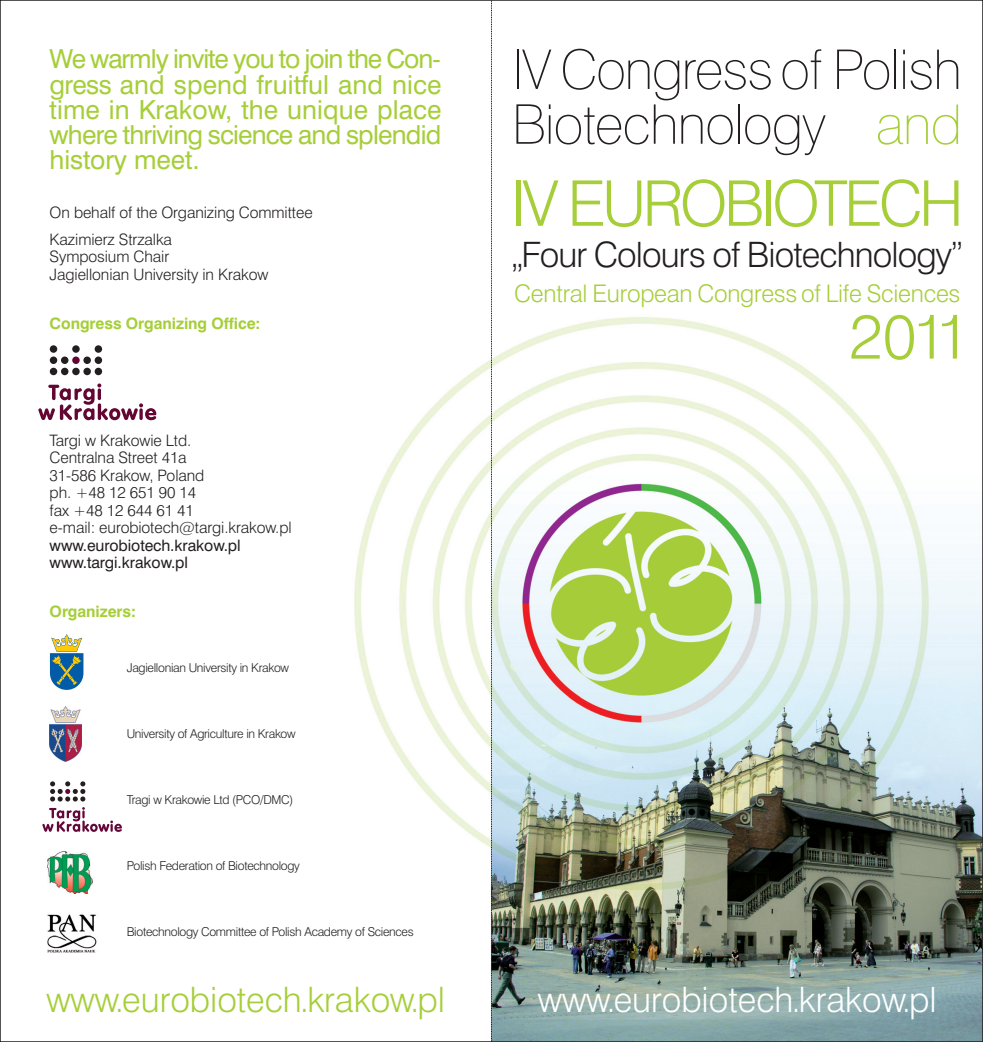
<style>
.page{position:relative;width:983px;height:1042px;background:#fff}
.page>*{position:absolute;margin:0;border:0;box-sizing:border-box;transform-origin:0 0}
.t1{font:300 63px "Swiss 721 PL";letter-spacing:-.055em;color:#a6ce39}
.t2{font:300 62.48px "Swiss 721 PL";color:#a6ce39}
.t3{font:100 54.77px/54.8px "Swiss 721 PL";letter-spacing:-.015em;color:#231f20}
.t4{font:100 54.77px "Swiss 721 PL";color:#a6ce39}
.t5{font:300 35px "Swiss 721 PL";letter-spacing:-.025em;color:#231f20}
.t6{font:300 35px "Swiss 721 PL";color:#fff}
.t7{font:300 35px "Swiss 721 PL";color:#a6ce39}
.t8{font:26.25px/25.2px "Swiss 721 PL";letter-spacing:-.03em;color:#a6ce39;text-align:justify}
.t9{font:300 24.32px "Swiss 721 PL";letter-spacing:-.01em;color:#a6ce39}
.t10{font:300 15.75px/17.5px "Swiss 721 PL";letter-spacing:-.005em;color:#231f20}
.t11{font:15.75px/17.5px "Swiss 721 PL";letter-spacing:-.005em;color:#231f20}
.t12{font:700 15.75px "Swiss 721 PL";letter-spacing:-.005em;color:#a6ce39}
.t13{font:300 12.25px "Swiss 721 PL";letter-spacing:-.025em;color:#231f20}
</style>
<div class="page">
<img style="left:354px;top:317px;width:626px;height:723px">
<div style="left:50px;top:368px;width:7px;height:7px;background:#231f20;border-radius:50%"></div>
<div style="left:61px;top:368px;width:7px;height:7px;background:#231f20;border-radius:50%"></div>
<div style="left:72px;top:368px;width:8px;height:7px;background:#231f20;border-radius:50%"></div>
<div style="left:83px;top:368px;width:8px;height:7px;background:#231f20;border-radius:50%"></div>
<div style="left:95px;top:368px;width:7px;height:7px;background:#231f20;border-radius:50%"></div>
<div style="left:50px;top:356px;width:7px;height:8px;background:#231f20;border-radius:50%"></div>
<div style="left:61px;top:356px;width:7px;height:8px;background:#231f20;border-radius:50%"></div>
<div style="left:83px;top:356px;width:8px;height:8px;background:#231f20;border-radius:50%"></div>
<div style="left:95px;top:356px;width:7px;height:8px;background:#231f20;border-radius:50%"></div>
<div style="left:50px;top:345px;width:7px;height:8px;background:#231f20;border-radius:50%"></div>
<div style="left:72px;top:345px;width:8px;height:8px;background:#231f20;border-radius:50%"></div>
<div style="left:95px;top:345px;width:7px;height:8px;background:#231f20;border-radius:50%"></div>
<div style="left:72px;top:356px;width:8px;height:8px;background:#630732;border-radius:50%"></div>
<svg style="left:38px;top:383px;width:118px;height:37px"></svg>
<img style="left:48px;top:851px;width:45px;height:43px">
<img style="left:50px;top:706px;width:32px;height:56px">
<svg style="left:50px;top:634px;width:33px;height:56px"></svg>
<svg style="left:50px;top:781px;width:35px;height:20px"></svg>
<svg style="left:42px;top:807px;width:80px;height:25px"></svg>
<img style="left:47px;top:914px;width:50px;height:39px">
<svg style="left:491px;top:0;width:1px;height:1042px"></svg>
<h3 class="t8" style="left:50px;top:49px;width:393px">We warmly invite you to join the Con&shy;gress and spend fruitful and nice time in Krakow, the unique place where thriving science and splendid history meet.</h3>
<p class="t10" style="left:50px;top:201px;width:264px;line-height:26.2px">On behalf of the Organizing Committee<br>Kazimierz Strzalka</p>
<p class="t10" style="left:50px;top:249px;width:220px">Symposium Chair<br>Jagiellonian University in Krakow</p>
<p class="t12" style="left:50px;top:317px;width:212px">Congress Organizing Office:</p>
<p class="t10" style="left:50px;top:433px;width:243px">Targi w Krakowie Ltd.<br>Centralna Street 41a<br>31-586 Krakow, Poland<br>ph. +48 12 651 90 14<br>fax +48 12 644 61 41<br>e-mail: eurobiotech@targi.krakow.pl</p>
<p class="t11" style="left:50px;top:538px;width:192px">www.eurobiotech.krakow.pl www.targi.krakow.pl</p>
<p class="t12" style="left:50px;top:606px;width:88px">Organizers:</p>
<p class="t13" style="left:127px;top:663px;width:164px">Jagiellonian University in Krakow</p>
<p class="t13" style="left:127px;top:729px;width:170px">University of Agriculture in Krakow</p>
<p class="t13" style="left:127px;top:795px;width:168px">Tragi w Krakowie Ltd (PCO/DMC)</p>
<p class="t13" style="left:127px;top:861px;width:175px">Polish Federation of Biotechnology</p>
<p class="t13" style="left:127px;top:927px;width:288px">Biotechnology Committee of Polish Academy of Sciences</p>
<h3 class="t7" style="left:46px;top:986px;width:400px">www.eurobiotech.krakow.pl</h3>
<h3 class="t3" style="left:512px;top:48px;width:451px">IV Congress of Polish<br>Biotechnology</h3>
<h3 class="t4" style="left:875px;top:105px;width:87px">and</h3>
<h1 class="t1" style="left:511px;top:180px;width:453px">IV EUROBIOTECH</h1>
<h3 class="t5" style="left:510px;top:242px;width:454px">„Four Colours of Biotechnology”</h3>
<h3 class="t9" style="left:514px;top:284px;width:447px">Central European Congress of Life Sciences</h3>
<h2 class="t2" style="left:849px;top:314px;width:121px">2011</h2>
<h3 class="t6" style="left:537px;top:986px;width:400px">www.eurobiotech.krakow.pl</h3>
</div>
